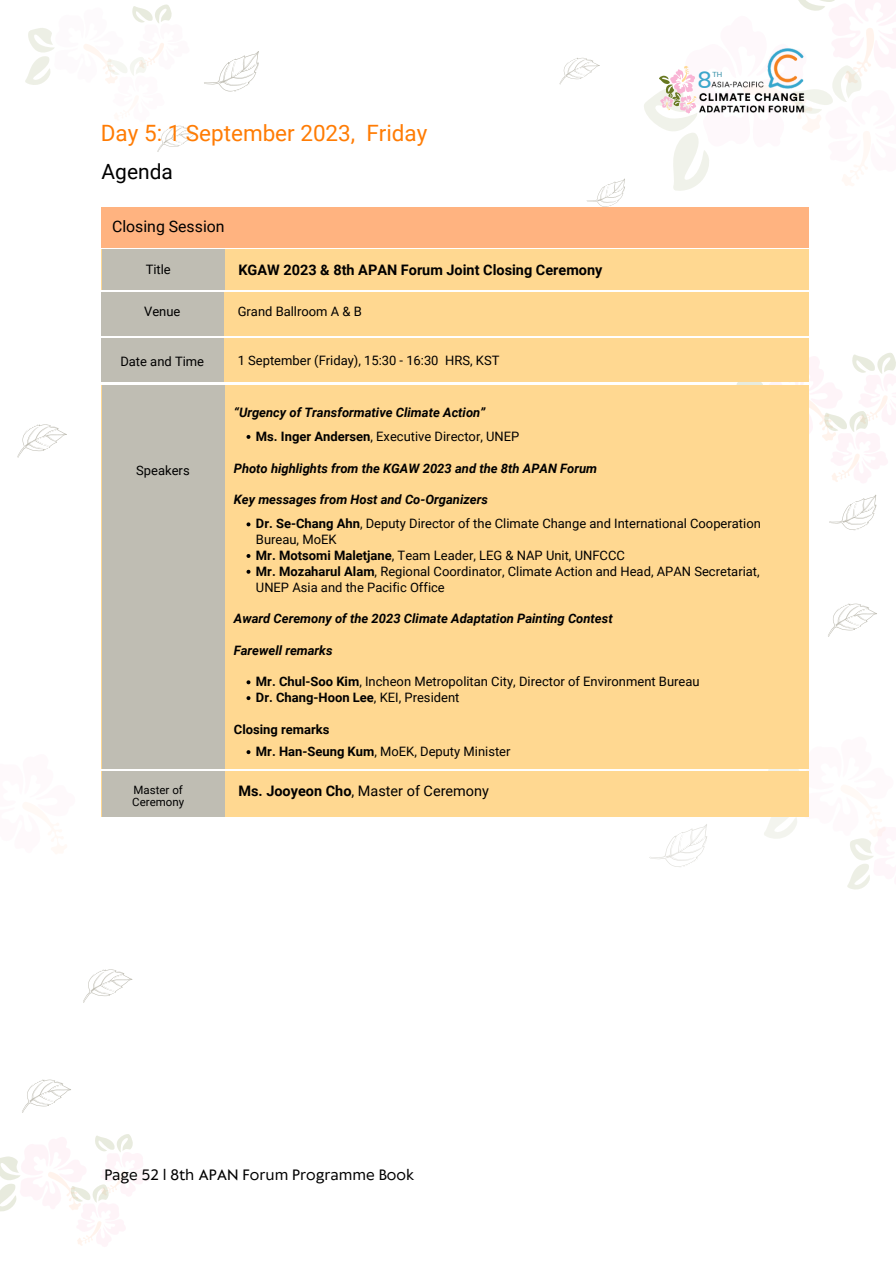
<style>
.page{position:relative;width:896px;height:1264px;background:#fff}
.page>*{position:absolute;margin:0;border:0;box-sizing:border-box;transform-origin:0 0}
.t1{font:600 22.8px "Muli";color:#3ca6cb}
.t2{font:22.5px "Roboto";color:#ff7c04}
.t3{font:21px "Roboto";color:#000}
.t4{font:15.9px "Roboto";color:#000}
.t5{font:700 14.4px "Roboto";color:#000}
.t6{font:14.4px "Roboto";color:#000}
.t7{font:14.1px "Klein Text";color:#000}
.t8{font:13.05px/15.8px "Roboto";color:#000}
.t9{font:italic 700 13.05px "Roboto";color:#000}
.t10{font:700 13.05px "Roboto";color:#000}
.t11{font:12.9px "Roboto";color:#000}
.t12{font:11.55px/11.6px "Roboto";color:#000}
.t13{font:600 7.2px "Muli";color:#3b93aa}
.s1{font-weight:700}
.s2{font-weight:400}
</style>
<div class="page">
<svg style="left:649px;top:824px;width:58px;height:43px"></svg>
<svg style="left:828px;top:603px;width:49px;height:34px"></svg>
<svg style="left:25px;top:4px;width:234px;height:148px"></svg>
<svg style="left:736px;top:334px;width:160px;height:197px"></svg>
<svg style="left:733px;top:769px;width:153px;height:121px"></svg>
<svg style="left:83px;top:969px;width:50px;height:34px"></svg>
<svg style="left:559px;top:0;width:337px;height:207px"></svg>
<svg style="left:17px;top:424px;width:50px;height:34px"></svg>
<div style="left:101px;top:292px;width:707px;height:44px;background:#ffd891"></div>
<div style="left:101px;top:292px;width:123px;height:44px;background:#bfbdb3"></div>
<div style="left:101px;top:338px;width:707px;height:44px;background:#ffd891"></div>
<div style="left:101px;top:338px;width:123px;height:44px;background:#bfbdb3"></div>
<svg style="left:0;top:1079px;width:150px;height:168px"></svg>
<div style="left:102px;top:207px;width:707px;height:41px;background:#ffb380"></div>
<div style="left:102px;top:250px;width:707px;height:40px;background:#ffd891"></div>
<div style="left:102px;top:250px;width:122px;height:40px;background:#bfbdb3"></div>
<div style="left:102px;top:385px;width:707px;height:384px;background:#ffd891"></div>
<div style="left:102px;top:385px;width:122px;height:384px;background:#bfbdb3"></div>
<svg style="left:246px;top:435px;width:4px;height:4px"></svg>
<svg style="left:246px;top:522px;width:4px;height:4px"></svg>
<svg style="left:246px;top:554px;width:4px;height:4px"></svg>
<svg style="left:246px;top:570px;width:4px;height:3px"></svg>
<svg style="left:246px;top:680px;width:4px;height:4px"></svg>
<svg style="left:246px;top:696px;width:4px;height:4px"></svg>
<svg style="left:246px;top:750px;width:4px;height:4px"></svg>
<div style="left:102px;top:771px;width:707px;height:45px;background:#ffd891"></div>
<div style="left:102px;top:771px;width:122px;height:45px;background:#bfbdb3"></div>
<p class="t2" style="left:101px;top:120px;width:328px">Day 5: 1 September 2023, Friday</p>
<p class="t3" style="left:102px;top:160px;width:73px">Agenda</p>
<p class="t4" style="left:112px;top:217px;width:114px">Closing Session</p>
<p class="t8" style="left:146px;top:262px;width:27px">Title</p>
<p class="t5" style="left:238px;top:262px;width:365px">KGAW 2023 &amp; 8th APAN Forum Joint Closing Ceremony</p>
<p class="t8" style="left:144px;top:303px;width:38px">Venue</p>
<p class="t11" style="left:238px;top:304px;width:126px">Grand Ballroom A &amp; B</p>
<p class="t8" style="left:120px;top:354px;width:85px">Date and Time</p>
<p class="t11" style="left:238px;top:353px;width:263px">1 September (Friday), 15:30 - 16:30 HRS, KST</p>
<p class="t9" style="left:234px;top:405px;width:253px">“Urgency of Transformative Climate Action”</p>
<p class="t8" style="left:136px;top:463px;width:55px">Speakers</p>
<p class="t8" style="left:256px;top:428px;width:265px"><span class="s1">Ms. Inger Andersen</span>, Executive Director, UNEP</p>
<p class="t9" style="left:234px;top:460px;width:365px">Photo highlights from the KGAW 2023 and the 8th APAN Forum</p>
<p class="t9" style="left:234px;top:492px;width:256px">Key messages from Host and Co-Organizers</p>
<p class="t1" style="left:698px;top:65px;width:15px">8</p>
<p class="t13" style="left:712px;top:70px;width:11px">TH</p>
<p class="t8" style="left:256px;top:516px;width:506px"><span class="s1">Dr. Se-Chang Ahn</span>, Deputy Director of the Climate Change and International Cooperation<br>Bureau, MoEK</p>
<p class="t8" style="left:256px;top:547px;width:370px"><span class="s1">Mr. Motsomi Maletjane</span>, Team Leader, LEG &amp; NAP Unit, UNFCCC</p>
<p class="t8" style="left:256px;top:563px;width:505px"><span class="s1">Mr. Mozaharul Alam</span>, Regional Coordinator, Climate Action and Head, APAN Secretariat,<br>UNEP Asia and the Pacific Office</p>
<p class="t9" style="left:234px;top:611px;width:380px">Award Ceremony of the 2023 Climate Adaptation Painting Contest</p>
<p class="t9" style="left:234px;top:642px;width:100px">Farewell remarks</p>
<p class="t8" style="left:256px;top:674px;width:445px"><span class="s1">Mr. Chul-Soo Kim</span>, Incheon Metropolitan City, Director of Environment Bureau</p>
<p class="t10" style="left:256px;top:690px;width:205px">Dr. Chang-Hoon Lee<span class="s2">, KEI, President</span></p>
<p class="t10" style="left:234px;top:721px;width:97px">Closing remarks</p>
<p class="t8" style="left:256px;top:743px;width:256px"><span class="s1">Mr. Han-Seung Kum</span>, MoEK, Deputy Minister</p>
<p class="t12" style="left:132px;top:784px;width:53px">Master of<br>Ceremony</p>
<p class="t6" style="left:238px;top:783px;width:252px"><span class="s1">Ms. Jooyeon Cho</span>, Master of Ceremony</p>
<p class="t7" style="left:104px;top:1167px;width:311px">Page 52 l 8th APAN Forum Programme Book</p>
</div>
